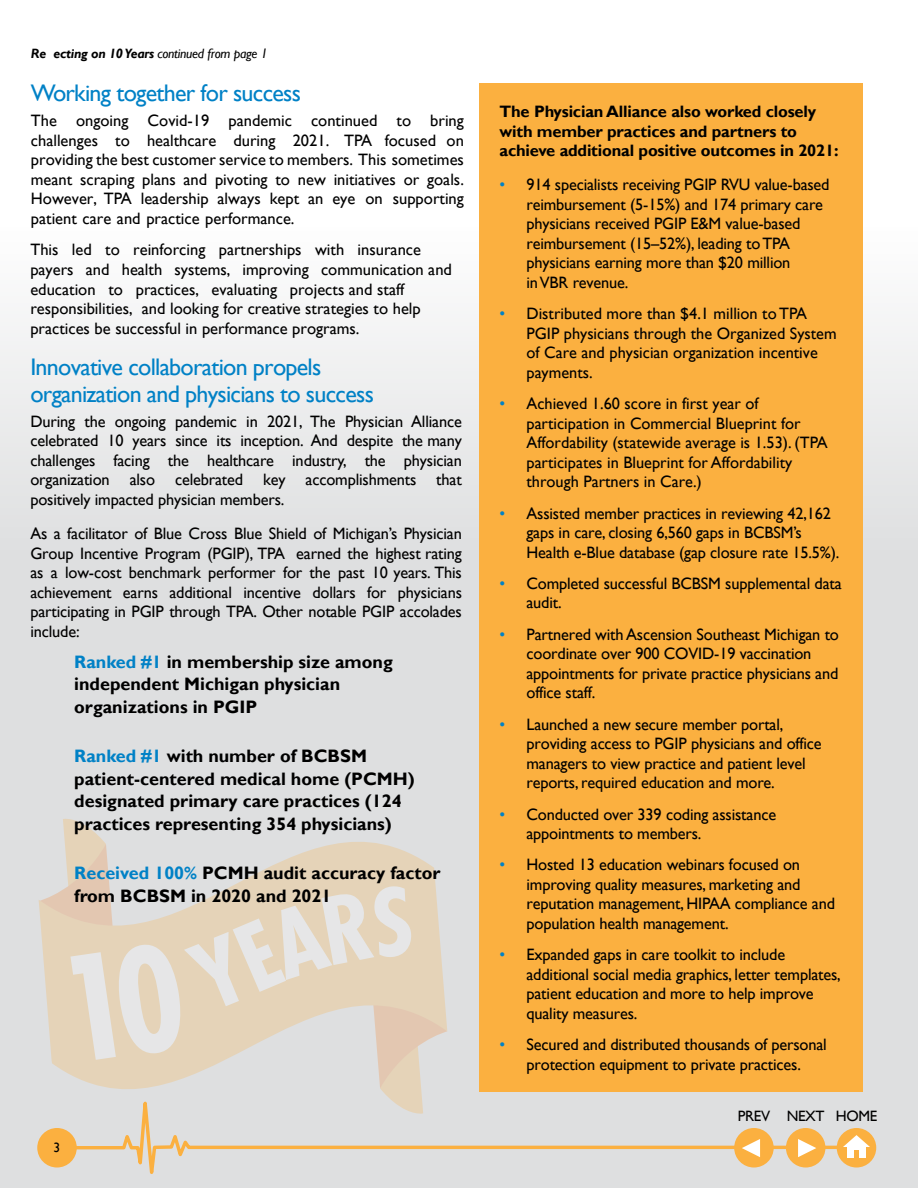
<style>
.page{position:relative;width:918px;height:1188px;background:#fff}
.page>*{position:absolute;margin:0;border:0;box-sizing:border-box;transform-origin:0 0}
.t1{font:24px/27px "Gill Sans";letter-spacing:-.03em;color:#0081c6}
.t2{font:700 18px/22.5px "Gill Sans";color:#000}
.t3{font:16.5px/19.5px "Gill Sans";letter-spacing:-.01em;color:#000}
.t4{font:700 16.5px/19.5px "Gill Sans";letter-spacing:-.01em;color:#000}
.t5{font:15px "Gill Sans";letter-spacing:-.02em;color:#000}
.t6{font:italic 13.5px "Gill Sans";letter-spacing:-.02em;color:#000}
.t7{font:13.5px "Gill Sans";color:#000}
.s1{font-weight:700}
.s2{color:#0081c6}
</style>
<div class="page">
<div style="left:0;top:227px;width:918px;height:961px;background:linear-gradient(to bottom,#f0f0f1,#d7d8d9)"></div>
<div style="left:39px;top:766px;width:408px;height:399px;background:#dedfe0"></div>
<svg style="left:39px;top:817px;width:408px;height:298px;background:#e2d9cb"></svg>
<div style="left:480px;top:83px;width:383px;height:1009px;background:#fbb040"></div>
<svg style="left:64px;top:1092px;width:800px;height:82px;background:#dfdcd8"></svg>
<div style="left:37px;top:1128px;width:40px;height:40px;background:#fbb040;border-radius:50%"></div>
<div style="left:734px;top:1128px;width:40px;height:40px;background:#fbb040;border-radius:50%"></div>
<svg style="left:742px;top:1139px;width:18px;height:18px"></svg>
<div style="left:786px;top:1128px;width:39px;height:40px;background:#fbb040;border-radius:50%"></div>
<svg style="left:798px;top:1139px;width:18px;height:18px"></svg>
<div style="left:837px;top:1128px;width:39px;height:40px;background:#fbb040;border-radius:50%"></div>
<svg style="left:843px;top:1135px;width:27px;height:12px"></svg>
<div style="left:847px;top:1146px;width:19px;height:12px;background:#fff"></div>
<div style="left:854px;top:1150px;width:5px;height:9px;background:#fbb040"></div>
<p class="t6" style="left:31px;top:46px;width:238px"><span class="s1">Re ecting on 10Years</span> continued from page 1</p>
<h1 class="t1" style="left:31px;top:80px;width:272px">Working together for success</h1>
<p class="t3" style="left:31px;top:111px;width:435px;text-align:justify">The ongoing Covid-19 pandemic continued to bring challenges to healthcare during 2021. TPA focused on providing the best customer service to members. This sometimes meant scraping plans and pivoting to new initiatives or goals.<br>However, TPA leadership always kept an eye on supporting patient care and practice performance.</p>
<p class="t3" style="left:30px;top:240px;width:423px">This led to reinforcing partnerships with insurance payers and health systems, improving communication and education to practices, evaluating projects and staff responsibilities, and looking for creative strategies to help practices be successful in performance programs.</p>
<h1 class="t1" style="left:30px;top:353px;width:345px">Innovative collaboration propels organization and physicians to success</h1>
<p class="t3" style="left:30px;top:412px;width:433px;text-align:justify">During the ongoing pandemic in 2021, The Physician Alliance celebrated 10 years since its inception. And despite the many challenges facing the healthcare industry, the physician organization also celebrated key accomplishments that positively impacted physician members.</p>
<p class="t3" style="left:30px;top:524px;width:433px;text-align:justify">As a facilitator of Blue Cross Blue Shield of Michigan’s Physician Group Incentive Program (PGIP), TPA earned the highest rating as a low-cost benchmark performer for the past 10 years. This achievement earns additional incentive dollars for physicians participating in PGIP through TPA. Other notable PGIP accolades include:</p>
<p class="t2" style="left:74px;top:651px;width:320px"><span class="s2">Ranked #1</span> in membership size among independent Michigan physician organizations in PGIP</p>
<p class="t2" style="left:74px;top:745px;width:342px"><span class="s2">Ranked #1</span> with number of BCBSM patient-centered medical home (PCMH) designated primary care practices (124 practices representing 354 physicians)</p>
<p class="t2" style="left:74px;top:862px;width:368px"><span class="s2">Received 100%</span> PCMH audit accuracy factor from BCBSM in 2020 and 2021</p>
<p class="t7" style="left:54px;top:1140px;width:8px">3</p>
<p class="t4" style="left:500px;top:102px;width:341px">The Physician Alliance also worked closely with member practices and partners to achieve additional positive outcomes in 2021:</p>
<p class="t3" style="left:526px;top:175px;width:305px;text-indent:-27px"><span class="s2">•</span> 914 specialists receiving PGIP RVU value-based reimbursement (5-15%) and 174 primary care physicians received PGIP E&amp;M value-based reimbursement (15–52%), leading toTPA physicians earning more than $20 million<br>in VBR revenue.</p>
<p class="t3" style="left:526px;top:304px;width:312px;text-indent:-27px"><span class="s2">•</span> Distributed more than $4.1 million to TPA PGIP physicians through the Organized System of Care and physician organization incentive payments.</p>
<p class="t3" style="left:526px;top:394px;width:303px;text-indent:-27px"><span class="s2">•</span> Achieved 1.60 score in first year of participation in Commercial Blueprint for Affordability (statewide average is 1.53). (TPA participates in Blueprint for Affordability through Partners in Care.)</p>
<p class="t3" style="left:526px;top:503px;width:314px;text-indent:-27px"><span class="s2">•</span> Assisted member practices in reviewing 42,162 gaps in care, closing 6,560 gaps in BCBSM’s<br>Health e-Blue database (gap closure rate 15.5%).</p>
<p class="t3" style="left:526px;top:574px;width:317px;text-indent:-27px"><span class="s2">•</span> Completed successful BCBSM supplemental data audit.</p>
<p class="t3" style="left:526px;top:624px;width:314px;text-indent:-27px"><span class="s2">•</span> Partnered with Ascension Southeast Michigan to coordinate over 900 COVID-19 vaccination appointments for private practice physicians and office staff.</p>
<p class="t3" style="left:526px;top:714px;width:297px;text-indent:-27px"><span class="s2">•</span> Launched a new secure member portal, providing access to PGIP physicians and office managers to view practice and patient level reports, required education and more.</p>
<p class="t3" style="left:526px;top:804px;width:251px;text-indent:-27px"><span class="s2">•</span> Conducted over 339 coding assistance appointments to members.</p>
<p class="t3" style="left:526px;top:855px;width:310px;text-indent:-27px"><span class="s2">•</span> Hosted 13 education webinars focused on improving quality measures, marketing and reputation management, HIPAA compliance and population health management.</p>
<p class="t3" style="left:526px;top:945px;width:316px;text-indent:-27px"><span class="s2">•</span> Expanded gaps in care toolkit to include additional social media graphics, letter templates, patient education and more to help improve quality measures.</p>
<p class="t3" style="left:499px;top:1035px;width:329px;text-align:center"><span class="s2">•</span> Secured and distributed thousands of personal protection equipment to private practices.</p>
<p class="t5" style="left:738px;top:1107px;width:141px">PREV NEXT HOME</p>
</div>
